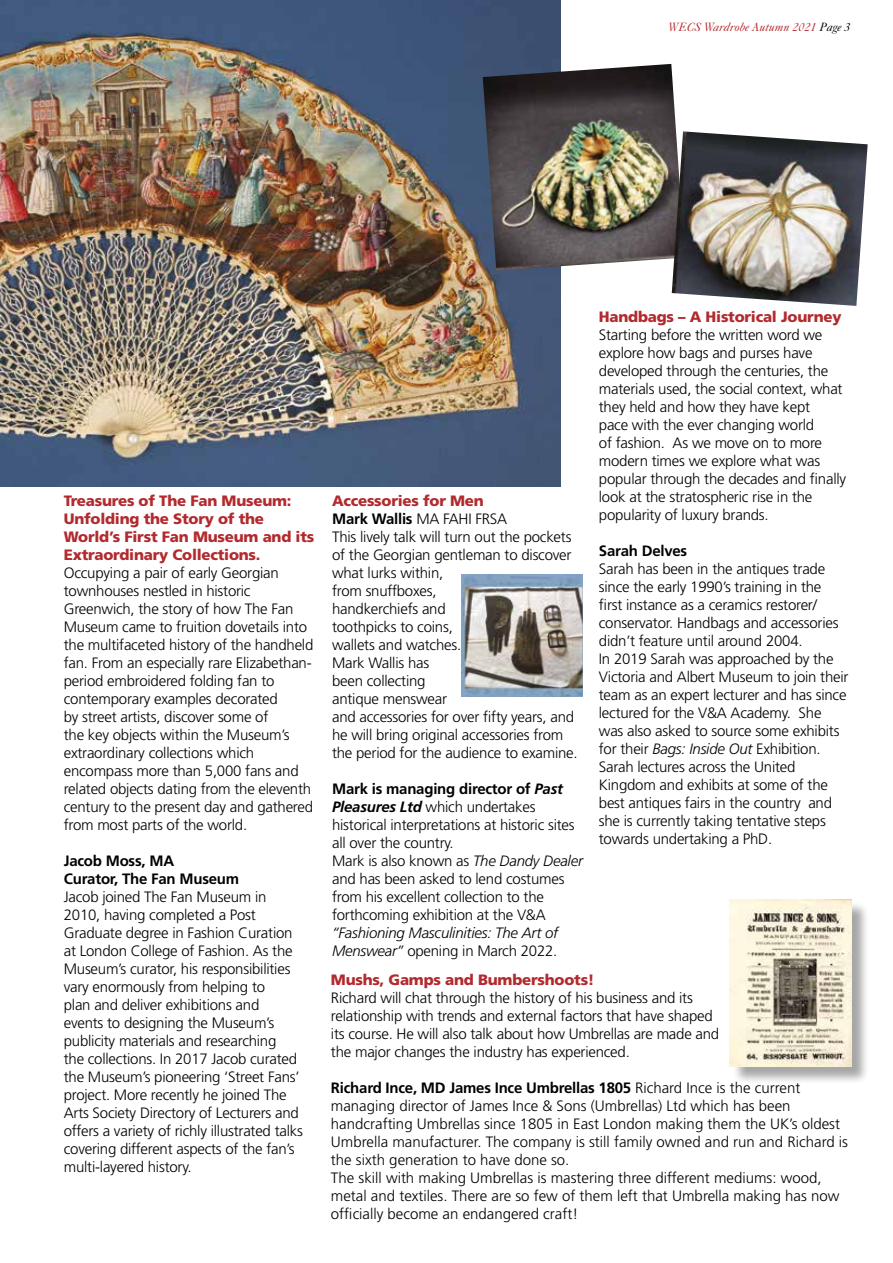
<style>
.page{position:relative;width:893px;height:1263px;background:#fff}
.page>*{position:absolute;margin:0;border:0;box-sizing:border-box;transform-origin:0 0}
.t1{font:300 15px/18px "Frutiger";letter-spacing:-.015em;color:#000}
.t2{font:900 15px/18px "Frutiger";letter-spacing:-.015em;color:#b22a2e}
.t3{font:italic 300 15px/18px "Frutiger";letter-spacing:-.015em;color:#000}
.t4{font:700 15px/18px "Frutiger";letter-spacing:-.015em;color:#000}
.t5{font:italic 12px "Caslon Five Forty";color:#b22a2e}
.s1{color:#000}
.s2{font-weight:900;color:#b22a2e}
.s3{font-weight:700}
.s4{font-weight:700;font-style:italic}
.s5{font-style:italic}
.s6{font-style:normal}
</style>
<div class="page">
<img style="left:0;top:0;width:560px;height:486px">
<img style="left:483px;top:64px;width:193px;height:207px">
<div style="left:732px;top:901px;width:138px;height:184px;background:#000;opacity:.35"></div>
<img style="left:730px;top:899px;width:121px;height:167px">
<img style="left:461px;top:575px;width:122px;height:121px">
<img style="left:672px;top:131px;width:196px;height:175px">
<p class="t5" style="left:669px;top:19px;width:183px">WECS Wardrobe Autumn 2021 <span class="s1">Page 3</span></p>
<p class="t2" style="left:64px;top:491px;width:252px">Treasures of The Fan Museum:<br>Unfolding the Story of the<br>World’s First Fan Museum and its<br>Extraordinary Collections.</p>
<p class="t1" style="left:64px;top:564px;width:251px">Occupying a pair of early Georgian townhouses nestled in historic Greenwich, the story of how The Fan Museum came to fruition dovetails into the multifaceted history of the handheld fan. From an especially rare Elizabethan&shy;period embroidered folding fan to contemporary examples decorated<br>by street artists, discover some of<br>the key objects within the Museum’s extraordinary collections which encompass more than 5,000 fans and related objects dating from the eleventh century to the present day and gathered from most parts of the world.</p>
<p class="t4" style="left:64px;top:852px;width:177px">Jacob Moss, MA<br>Curator, The Fan Museum</p>
<p class="t1" style="left:64px;top:888px;width:241px">Jacob joined The Fan Museum in 2010, having completed a Post Graduate degree in Fashion Curation at London College of Fashion. As the Museum’s curator, his responsibilities vary enormously from helping to<br>plan and deliver exhibitions and<br>events to designing the Museum’s publicity materials and researching<br>the collections. In 2017 Jacob curated the Museum’s pioneering ‘Street Fans’ project. More recently he joined The Arts Society Directory of Lecturers and offers a variety of richly illustrated talks covering different aspects of the fan’s multi-layered history.</p>
<p class="t1" style="left:332px;top:492px;width:247px"><span class="s2">Accessories for Men<br></span><span class="s3">Mark Wallis</span> MA FAHI FRSA<br>This lively talk will turn out the pockets of the Georgian gentleman to discover what lurks within,<br>from snuffboxes,<br>handkerchiefs and<br>toothpicks to coins,<br>wallets and watches.<br>Mark Wallis has<br>been collecting<br>antique menswear<br>and accessories for over fifty years, and he will bring original accessories from the period for the audience to examine.</p>
<p class="t1" style="left:332px;top:780px;width:252px"><span class="s3">Mark is managing director of</span> <span class="s4">Past Pleasures Ltd</span> which undertakes historical interpretations at historic sites all over the country.<br>Mark is also known as <span class="s5">The Dandy Dealer </span>and has been asked to lend costumes from his excellent collection to the forthcoming exhibition at the V&amp;A</p>
<p class="t3" style="left:332px;top:924px;width:228px">“Fashioning Masculinities: The Art of<br>Menswear” <span class="s6">opening in March 2022.</span></p>
<p class="t2" style="left:599px;top:308px;width:244px">Handbags – A Historical Journey</p>
<p class="t1" style="left:599px;top:326px;width:249px">Starting before the written word we explore how bags and purses have developed through the centuries, the materials used, the social context, what they held and how they have kept<br>pace with the ever changing world<br>of fashion. As we move on to more modern times we explore what was popular through the decades and finally look at the stratospheric rise in the popularity of luxury brands.</p>
<p class="t4" style="left:599px;top:542px;width:90px">Sarah Delves</p>
<p class="t1" style="left:599px;top:560px;width:251px">Sarah has been in the antiques trade since the early 1990’s training in the first instance as a ceramics restorer/ conservator. Handbags and accessories didn’t feature until around 2004.<br>In 2019 Sarah was approached by the Victoria and Albert Museum to join their team as an expert lecturer and has since lectured for the V&amp;A Academy. She was also asked to source some exhibits for their <span class="s5">Bags: Inside Out</span> Exhibition.<br>Sarah lectures across the United Kingdom and exhibits at some of the best antiques fairs in the country and she is currently taking tentative steps towards undertaking a PhD.</p>
<p class="t2" style="left:331px;top:971px;width:265px">Mushs, Gamps and Bumbershoots!</p>
<p class="t1" style="left:331px;top:989px;width:390px">Richard will chat through the history of his business and its relationship with trends and external factors that have shaped its course. He will also talk about how Umbrellas are made and the major changes the industry has experienced.</p>
<p class="t1" style="left:331px;top:1079px;width:519px"><span class="s3">Richard Ince, MD James Ince Umbrellas 1805</span> Richard Ince is the current managing director of James Ince &amp; Sons (Umbrellas) Ltd which has been handcrafting Umbrellas since 1805 in East London making them the UK’s oldest Umbrella manufacturer. The company is still family owned and run and Richard is the sixth generation to have done so.<br>The skill with making Umbrellas is mastering three different mediums: wood, metal and textiles. There are so few of them left that Umbrella making has now officially become an endangered craft!</p>
</div>
